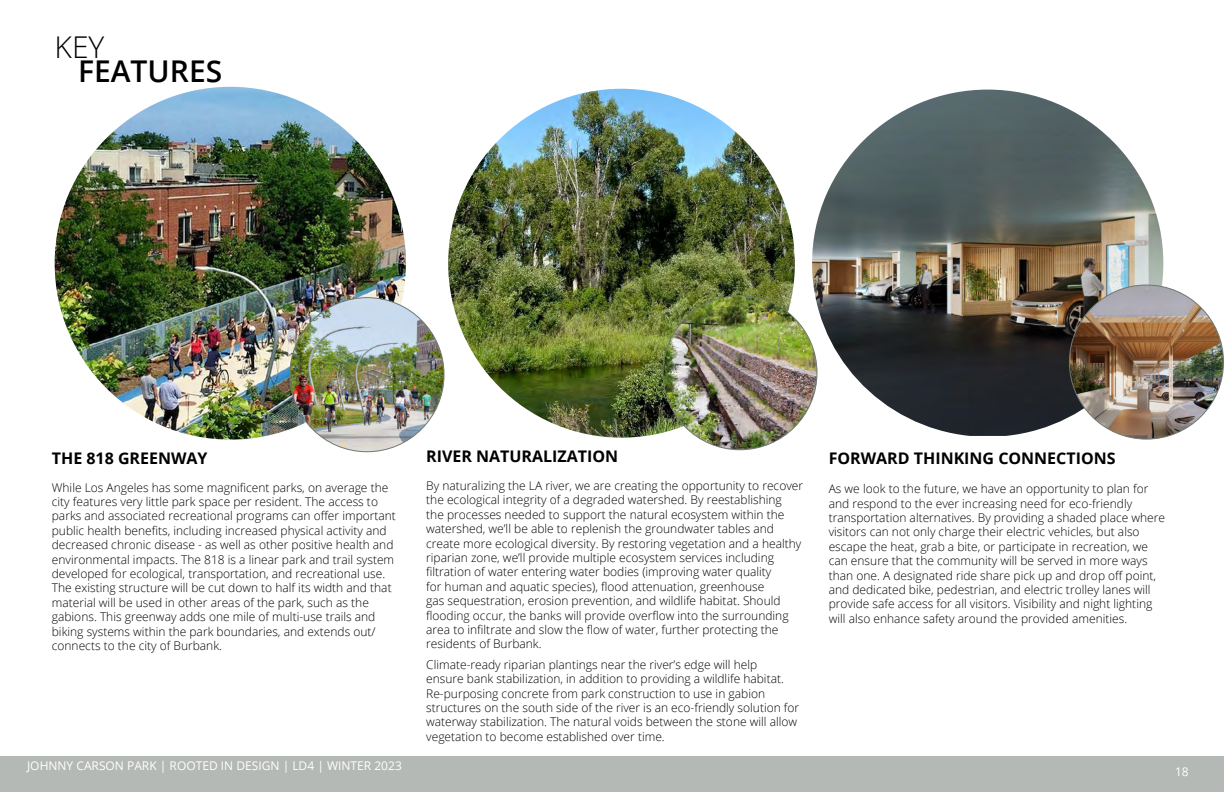
<style>
.page{position:relative;width:1224px;height:792px;background:#fff}
.page>*{position:absolute;margin:0;border:0;box-sizing:border-box;transform-origin:0 0}
.t1{font:600 30px "Open Sans";color:#000}
.t2{font:300 30px "Open Sans";color:#000}
.t3{font:700 16px "Open Sans";color:#000}
.t4{font:300 12px/14.4px "Open Sans";color:#000}
.t5{font:12px "Open Sans";color:#fff}
</style>
<div class="page">
<div style="left:0;top:756px;width:1224px;height:36px;background:#b4b9b5"></div>
<img style="left:448px;top:89px;width:347px;height:349px">
<img style="left:663px;top:296px;width:154px;height:154px;border-radius:77px">
<img style="left:55px;top:87px;width:351px;height:353px">
<img style="left:290px;top:298px;width:154px;height:154px;border-radius:77px">
<img style="left:812px;top:90px;width:351px;height:346px">
<img style="left:1069px;top:285px;width:155px;height:154px;border-radius:77px">
<h1 class="t2" style="left:55px;top:27px;width:51px">KEY</h1>
<h1 class="t1" style="left:78px;top:50px;width:146px">FEATURES</h1>
<h2 class="t3" style="left:52px;top:447px;width:157px">THE 818 GREENWAY</h2>
<p class="t4" style="left:52px;top:480px;width:346px">While Los Angeles has some magnificent parks, on average the city features very little park space per resident. The access to parks and associated recreational programs can offer important public health benefits, including increased physical activity and decreased chronic disease - as well as other positive health and environmental impacts. The 818 is a linear park and trail system developed for ecological, transportation, and recreational use.<br>The existing structure will be cut down to half its width and that material will be used in other areas of the park, such as the gabions. This greenway adds one mile of multi-use trails and biking systems within the park boundaries, and extends out/ connects to the city of Burbank.</p>
<h2 class="t3" style="left:426px;top:445px;width:193px">RIVER NATURALIZATION</h2>
<p class="t4" style="left:426px;top:478px;width:378px">By naturalizing the LA river, we are creating the opportunity to recover the ecological integrity of a degraded watershed. By reestablishing<br>the processes needed to support the natural ecosystem within the watershed, we’ll be able to replenish the groundwater tables and create more ecological diversity. By restoring vegetation and a healthy riparian zone, we’ll provide multiple ecosystem services including filtration of water entering water bodies (improving water quality<br>for human and aquatic species), flood attenuation, greenhouse<br>gas sequestration, erosion prevention, and wildlife habitat. Should flooding occur, the banks will provide overflow into the surrounding area to infiltrate and slow the flow of water, further protecting the residents of Burbank.</p>
<p class="t4" style="left:426px;top:657px;width:375px">Climate-ready riparian plantings near the river’s edge will help<br>ensure bank stabilization, in addition to providing a wildlife habitat.<br>Re-purposing concrete from park construction to use in gabion structures on the south side of the river is an eco-friendly solution for waterway stabilization. The natural voids between the stone will allow vegetation to become established over time.</p>
<h2 class="t3" style="left:829px;top:447px;width:288px">FORWARD THINKING CONNECTIONS</h2>
<p class="t4" style="left:829px;top:481px;width:338px">As we look to the future, we have an opportunity to plan for and respond to the ever increasing need for eco-friendly transportation alternatives. By providing a shaded place where visitors can not only charge their electric vehicles, but also escape the heat, grab a bite, or participate in recreation, we can ensure that the community will be served in more ways than one. A designated ride share pick up and drop off point, and dedicated bike, pedestrian, and electric trolley lanes will provide safe access for all visitors. Visibility and night lighting will also enhance safety around the provided amenities.</p>
<p class="t5" style="left:27px;top:757px;width:376px">JOHNNY CARSON PARK | ROOTED IN DESIGN | LD4 | WINTER 2023</p>
<p class="t5" style="left:1175px;top:764px;width:15px">18</p>
</div>
